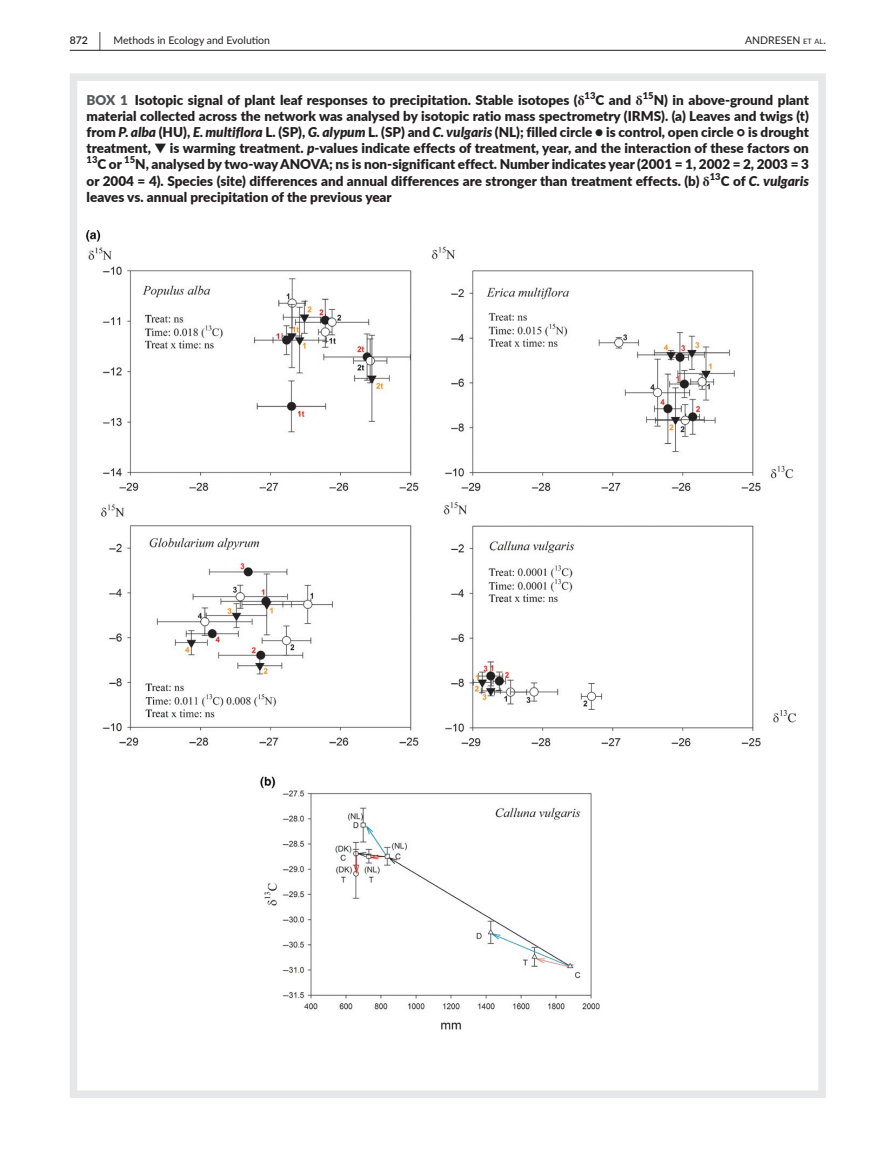
<style>
.page{position:relative;width:893px;height:1174px;background:#fff}
.page>*{position:absolute;margin:0;border:0;box-sizing:border-box;transform-origin:0 0}
.t1{font:900 13.5px/16.2px "Lato";color:#231f20;text-align:justify}
.t2{font:10.5px "Lato";color:#231f20}
.t3{font:10.5px "Lato";color:#231f20}
.t4{font:600 10.5px "Lato";color:#231f20}
.s1{font-size:19.5px}
.s2{font-size:7.35px}
.s3{color:#57585a}
.s4{font-family:"STIX";font-weight:700}
.s5{font-style:italic}
</style>
<div class="page">
<hr style="left:70px;top:50px;width:756px;height:1px;background:#231f20">
<img style="left:87px;top:230px;width:709px;height:799px">
<div style="left:70px;top:73px;width:756px;height:1025px;border:8px solid #e6e7e9"></div>
<p class="t4" style="left:70px;top:33px;width:33px">872 <span class="s1">|</span></p>
<p class="t2" style="left:114px;top:33px;width:158px">Methods in Ecology and Evolu on</p>
<p class="t3" style="left:745px;top:33px;width:82px">ANDRESEN <span class="s2">et al</span>.</p>
<p class="t1" style="left:87px;top:91px;width:724px"><span class="s3">BOX 1</span> Isotopic signal of plant leaf responses to precipitation. Stable isotopes (<span class="s4">δ</span><sup>13</sup>C and <span class="s4">δ</span><sup>15</sup>N) in above-ground plant material collected across the network was analysed by isotopic ratio mass spectrometry (IRMS). (a) Leaves and twigs (t) from <span class="s5">P. alba</span> (HU), <span class="s5">E. multiflora</span> L. (SP), <span class="s5">G. alypum</span> L. (SP) and <span class="s5">C. vulgaris</span> (NL); filled circle ● is control, open circle ○ is drought treatment, ▼ is warming treatment. <span class="s5">p</span>-values indicate effects of treatment, year, and the interaction of these factors on <sup>13</sup>C or <sup>15</sup>N, analysed by two-wayANOVA; ns is non-significant effect. Number indicates year (2001 = 1, 2002 = 2, 2003 = 3 or 2004 = 4). Species (site) differences and annual differences are stronger than treatment effects. (b) <span class="s4">δ</span><sup>13</sup>C of <span class="s5">C. vulgaris </span>leaves vs. annual precipitation of the previous year</p>
</div>
